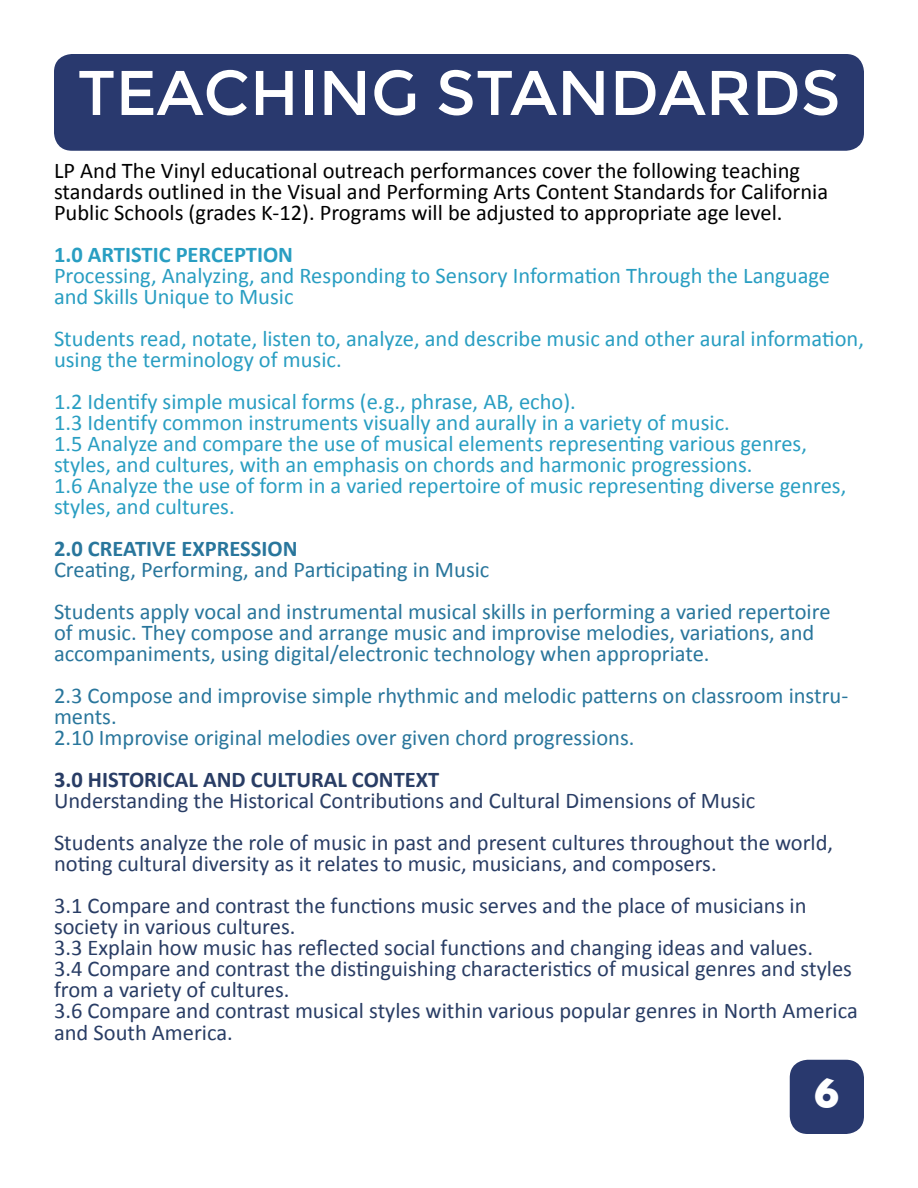
<style>
.page{position:relative;width:918px;height:1188px;background:#fff}
.page>*{position:absolute;margin:0;border:0;box-sizing:border-box;transform-origin:0 0}
.t1{font:63px "Montserrat";color:#fff}
.t2{font:700 43.5px "Gill Sans";color:#fff}
.t3{font:22.5px/21.1px "Calibri";color:#293d65}
.t4{font:22.5px/21px "Calibri";color:#299ec2}
.t5{font:22.5px/21px "Calibri";color:#29769c}
.t6{font:22.5px/21px "Calibri";color:#000}
.t7{font:700 22.5px "Calibri";color:#293d65}
.t8{font:700 22.5px "Calibri";color:#299ec2}
.t9{font:700 22.5px "Calibri";color:#29769c}
</style>
<div class="page">
<div style="left:790px;top:1060px;width:74px;height:74px;background:#29396e;border-radius:18px"></div>
<div style="left:54px;top:54px;width:810px;height:97px;background:#29396e;border-radius:18px"></div>
<h1 class="t1" style="left:77px;top:56px;width:765px">TEACHING STANDARDS</h1>
<p class="t6" style="left:54px;top:160px;width:776px">LP And The Vinyl educational outreach performances cover the following teaching standards outlined in the Visual and Performing Arts Content Standards for California<br>Public Schools (grades K-12). Programs will be adjusted to appropriate age level.</p>
<p class="t8" style="left:54px;top:240px;width:241px">1.0 ARTISTIC PERCEPTION</p>
<p class="t4" style="left:54px;top:265px;width:778px">Processing, Analyzing, and Responding to Sensory Information Through the Language and Skills Unique to Music</p>
<p class="t4" style="left:54px;top:328px;width:811px">Students read, notate, listen to, analyze, and describe music and other aural information, using the terminology of music.</p>
<p class="t4" style="left:54px;top:391px;width:794px">1.2 Identify simple musical forms (e.g., phrase, AB, echo).<br>1.3 Identify common instruments visually and aurally in a variety of music.<br>1.5 Analyze and compare the use of musical elements representing various genres, styles, and cultures, with an emphasis on chords and harmonic progressions.<br>1.6 Analyze the use of form in a varied repertoire of music representing diverse genres, styles, and cultures.</p>
<p class="t9" style="left:54px;top:534px;width:245px">2.0 CREATIVE EXPRESSION</p>
<p class="t5" style="left:54px;top:549px;width:778px;line-height:42px">Creating, Performing, and Participating in Music<br>Students apply vocal and instrumental musical skills in performing a varied repertoire</p>
<p class="t5" style="left:54px;top:622px;width:762px">of music. They compose and arrange music and improvise melodies, variations, and accompaniments, using digital/electronic technology when appropriate.</p>
<p class="t5" style="left:54px;top:685px;width:796px">2.3 Compose and improvise simple rhythmic and melodic patterns on classroom instru&shy;ments.<br>2.10 Improvise original melodies over given chord progressions.</p>
<p class="t7" style="left:54px;top:765px;width:387px">3.0 HISTORICAL AND CULTURAL CONTEXT</p>
<p class="t3" style="left:54px;top:780px;width:781px;line-height:42px">Understanding the Historical Contributions and Cultural Dimensions of Music<br>Students analyze the role of music in past and present cultures throughout the world,</p>
<p class="t3" style="left:54px;top:843px;width:754px;line-height:42px">noting cultural diversity as it relates to music, musicians, and composers.<br>3.1 Compare and contrast the functions music serves and the place of musicians in</p>
<p class="t3" style="left:54px;top:916px;width:805px">society in various cultures.<br>3.3 Explain how music has reflected social functions and changing ideas and values.<br>3.4 Compare and contrast the distinguishing characteristics of musical genres and styles from a variety of cultures.<br>3.6 Compare and contrast musical styles within various popular genres in North America and South America.</p>
<h2 class="t2" style="left:814px;top:1059px;width:27px">6</h2>
</div>
